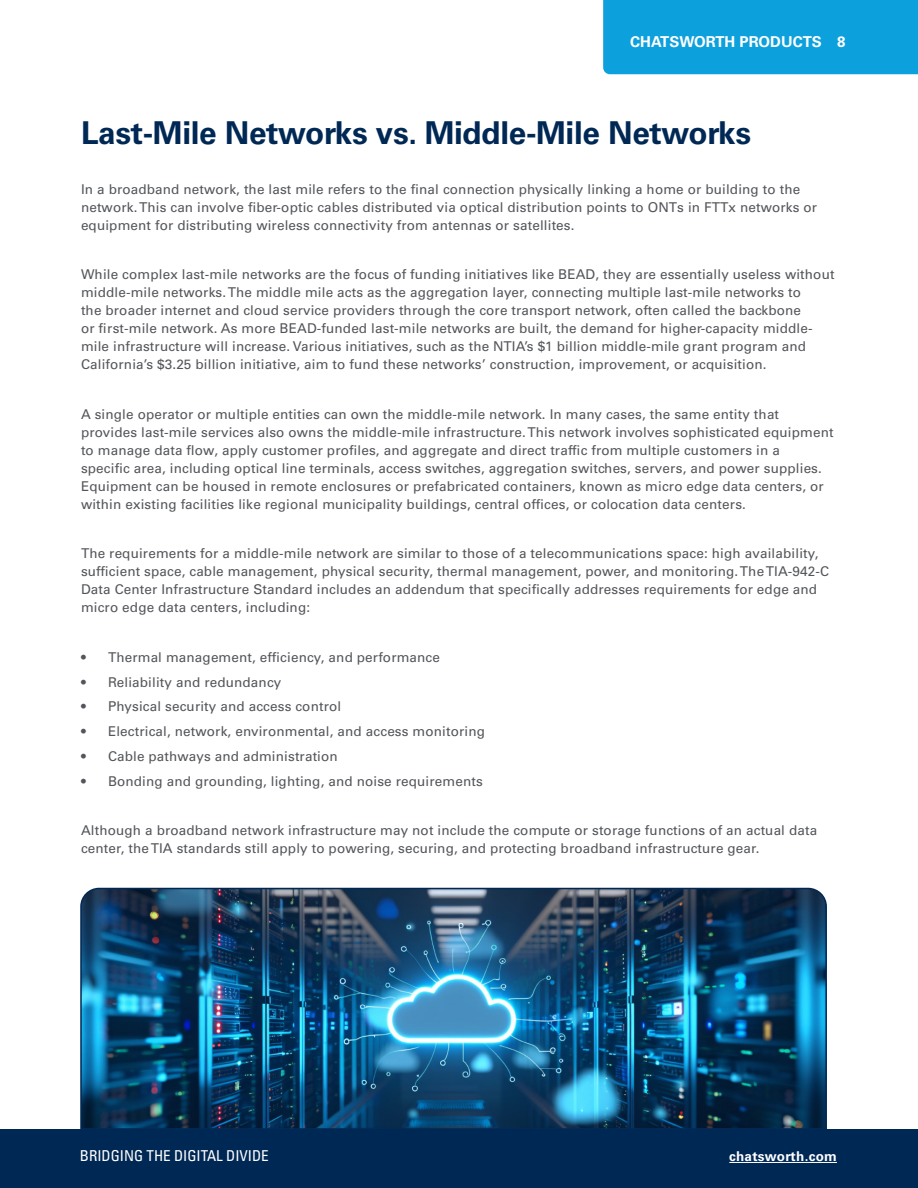
<style>
.page{position:relative;width:918px;height:1188px;background:#fff}
.page>*{position:absolute;margin:0;border:0;box-sizing:border-box;transform-origin:0 0}
.Captions{font:700 31.5px "Univers LT Std";letter-spacing:-.01em;color:#002855}
.t1{font:condensed 15px "Univers LT Std";color:#fff}
.t2{font:700 15px "Univers LT Std";color:#fff}
.Captions-2{font:13.5px/18px "Univers LT Std";letter-spacing:.01em;color:#54555a}
.t3{font:700 13.5px "Univers LT Std";letter-spacing:.02em;color:#fff}
</style>
<div class="page">
<div style="left:603px;top:0;width:315px;height:74px;background:#0ca0dc"></div>
<div style="left:0;top:1130px;width:918px;height:58px;background:#002855"></div>
<hr style="left:729px;top:1162px;width:108px;height:1px;background:#fff">
<img style="left:80px;top:887px;width:748px;height:243px">
<p class="t2" style="left:630px;top:33px;width:217px">CHATSWORTH PRODUCTS 8</p>
<p class="Captions" style="left:81px;top:115px;width:672px">Last-Mile Networks vs. Middle-Mile Networks</p>
<p class="Captions-2" style="left:81px;top:180px;width:738px">In a broadband network, the last mile refers to the final connection physically linking a home or building to the network. This can involve fiber-optic cables distributed via optical distribution points to ONTs in FTTx networks or equipment for distributing wireless connectivity from antennas or satellites.</p>
<p class="Captions-2" style="left:81px;top:266px;width:755px">While complex last-mile networks are the focus of funding initiatives like BEAD, they are essentially useless without middle-mile networks. The middle mile acts as the aggregation layer, connecting multiple last-mile networks to<br>the broader internet and cloud service providers through the core transport network, often called the backbone<br>or first-mile network. As more BEAD-funded last-mile networks are built, the demand for higher-capacity middle&shy;mile infrastructure will increase. Various initiatives, such as the NTIA’s $1 billion middle-mile grant program and California’s $3.25 billion initiative, aim to fund these networks’ construction, improvement, or acquisition.</p>
<p class="Captions-2" style="left:81px;top:405px;width:754px">A single operator or multiple entities can own the middle-mile network. In many cases, the same entity that provides last-mile services also owns the middle-mile infrastructure. This network involves sophisticated equipment to manage data flow, apply customer profiles, and aggregate and direct traffic from multiple customers in a<br>specific area, including optical line terminals, access switches, aggregation switches, servers, and power supplies.<br>Equipment can be housed in remote enclosures or prefabricated containers, known as micro edge data centers, or within existing facilities like regional municipality buildings, central offices, or colocation data centers.</p>
<p class="Captions-2" style="left:81px;top:545px;width:750px">The requirements for a middle-mile network are similar to those of a telecommunications space: high availability, sufficient space, cable management, physical security, thermal management, power, and monitoring. The TIA-942-C Data Center Infrastructure Standard includes an addendum that specifically addresses requirements for edge and micro edge data centers, including:</p>
<p class="Captions-2" style="left:81px;top:648px;width:361px">• Thermal management, efficiency, and performance</p>
<p class="Captions-2" style="left:81px;top:673px;width:202px">• Reliability and redundancy</p>
<p class="Captions-2" style="left:81px;top:698px;width:262px">• Physical security and access control</p>
<p class="Captions-2" style="left:81px;top:722px;width:406px">• Electrical, network, environmental, and access monitoring</p>
<p class="Captions-2" style="left:81px;top:747px;width:258px">• Cable pathways and administration</p>
<p class="Captions-2" style="left:81px;top:772px;width:403px">• Bonding and grounding, lighting, and noise requirements</p>
<p class="Captions-2" style="left:81px;top:821px;width:738px">Although a broadband network infrastructure may not include the compute or storage functions of an actual data center, the TIA standards still apply to powering, securing, and protecting broadband infrastructure gear.</p>
<p class="t1" style="left:80px;top:1147px;width:190px">BRIDGING THE DIGITAL DIVIDE</p>
<p class="t3" style="left:729px;top:1148px;width:109px">chatsworth.com</p>
</div>
